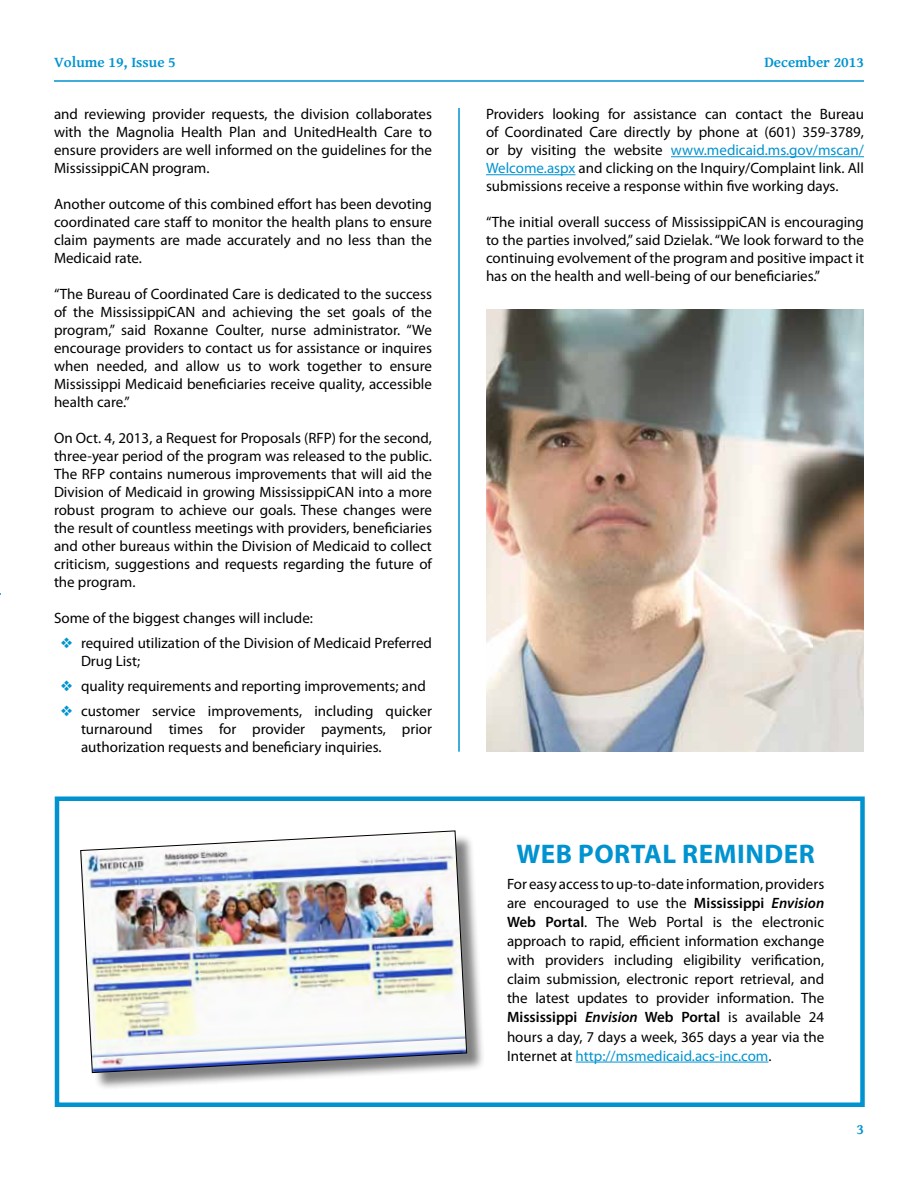
<style>
.page{position:relative;width:918px;height:1188px;background:#fff}
.page>*{position:absolute;margin:0;border:0;box-sizing:border-box;transform-origin:0 0}
.t1{font:700 27px "Myriad Pro";letter-spacing:.02em;color:#0093d0}
.t2{font:15px/18px "Myriad Pro";color:#000;text-align:justify}
.t3{font:700 15px "Gentium Basic";color:#0093d0}
.s1{color:#0093d0}
.s2{font-weight:600}
.s3{font-weight:600;font-style:italic}
</style>
<div class="page">
<hr style="left:54px;top:80px;width:810px;height:2px;background:#0093d0">
<hr style="left:671px;top:156px;width:193px;height:1px;background:#0093d0">
<hr style="left:486px;top:174px;width:90px;height:1px;background:#0093d0">
<hr style="left:458px;top:108px;width:2px;height:644px;background:#0093d0">
<div style="left:55px;top:796px;width:810px;height:311px;border:4px solid #0093d0"></div>
<hr style="left:576px;top:1062px;width:192px;height:1px;background:#0093d0">
<div style="left:83px;top:833px;width:402px;height:258px;background:#000;opacity:.5"></div>
<img style="left:80px;top:830px;width:387px;height:243px">
<img style="left:486px;top:310px;width:378px;height:442px">
<p class="t3" style="left:54px;top:51px;width:123px">Volume 19, Issue 5</p>
<p class="t3" style="left:764px;top:51px;width:101px">December 2013</p>
<p class="t2" style="left:54px;top:105px;width:380px">and reviewing provider requests, the division collaborates with the Magnolia Health Plan and UnitedHealth Care to ensure providers are well informed on the guidelines for the MississippiCAN program.</p>
<p class="t2" style="left:54px;top:195px;width:380px">Another outcome of this combined effort has been devoting coordinated care staff to monitor the health plans to ensure claim payments are made accurately and no less than the Medicaid rate.</p>
<p class="t2" style="left:54px;top:285px;width:380px">“The Bureau of Coordinated Care is dedicated to the success of the MississippiCAN and achieving the set goals of the program,” said Roxanne Coulter, nurse administrator. “We encourage providers to contact us for assistance or inquires when needed, and allow us to work together to ensure Mississippi Medicaid beneficiaries receive quality, accessible health care.”</p>
<p class="t2" style="left:54px;top:429px;width:380px">On Oct. 4, 2013, a Request for Proposals (RFP) for the second, three-year period of the program was released to the public.<br>The RFP contains numerous improvements that will aid the Division of Medicaid in growing MississippiCAN into a more robust program to achieve our goals. These changes were the result of countless meetings with providers, beneficiaries and other bureaus within the Division of Medicaid to collect criticism, suggestions and requests regarding the future of the program.</p>
<p class="t2" style="left:54px;top:609px;width:260px">Some of the biggest changes will include:</p>
<p class="t2" style="left:81px;top:634px;width:353px;text-indent:-20px"><span class="s1">❖</span> required utilization of the Division of Medicaid Preferred<br>Drug List;</p>
<p class="t2" style="left:61px;top:676px;width:367px"><span class="s1">❖</span> quality requirements and reporting improvements; and</p>
<p class="t2" style="left:81px;top:701px;width:352px;text-indent:-20px"><span class="s1">❖</span> customer service improvements, including quicker turnaround times for provider payments, prior authorization requests and beneficiary inquiries.</p>
<p class="t2" style="left:486px;top:105px;width:380px">Providers looking for assistance can contact the Bureau of Coordinated Care directly by phone at (601) 359-3789, or by visiting the website <span class="s1">www.medicaid.ms.gov/mscan/ Welcome.aspx</span> and clicking on the Inquiry/Complaint link. All submissions receive a response within five working days.</p>
<p class="t2" style="left:486px;top:213px;width:380px">“The initial overall success of MississippiCAN is encouraging to the parties involved,” said Dzielak. “We look forward to the continuing evolvement of the program and positive impact it has on the health and well-being of our beneficiaries.”</p>
<h1 class="t1" style="left:516px;top:839px;width:300px">WEB PORTAL REMINDER</h1>
<p class="t2" style="left:507px;top:874px;width:319px;line-height:19px">For easy access to up-to-date information, providers are encouraged to use the <span class="s2">Mississippi</span> <span class="s3">Envision </span><span class="s2">Web Portal</span>. The Web Portal is the electronic approach to rapid, efficient information exchange with providers including eligibility verification, claim submission, electronic report retrieval, and the latest updates to provider information. The <span class="s2">Mississippi</span> <span class="s3">Envision</span> <span class="s2">Web Portal</span> is available 24 hours a day, 7 days a week, 365 days a year via the Internet at <span class="s1">http://msmedicaid.acs-inc.com</span>.</p>
<p class="t3" style="left:856px;top:1118px;width:9px">3</p>
</div>
